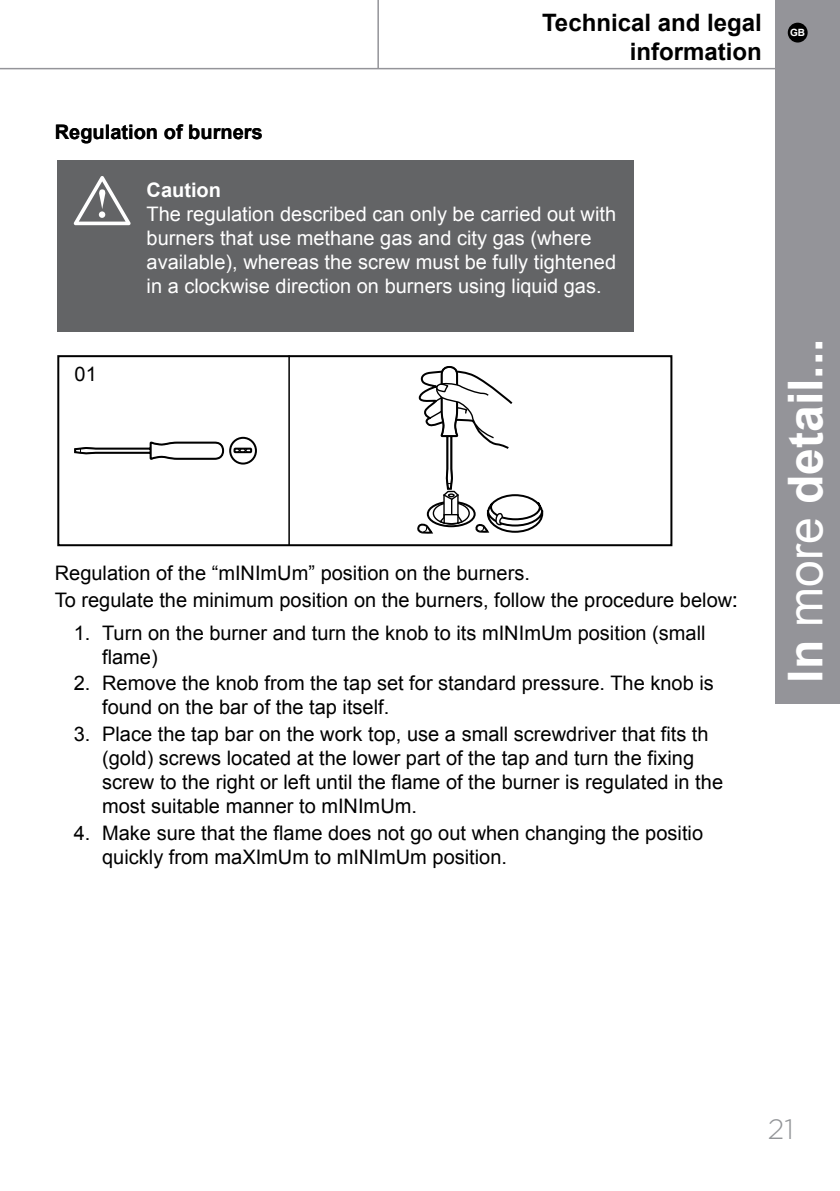
<style>
.page{position:relative;width:840px;height:1191px;background:#fff}
.page>*{position:absolute;margin:0;border:0;box-sizing:border-box;transform-origin:0 0}
.t1{font:700 48px "Arial";color:#fff}
.t2{font:300 28px "Gotham";color:#939598}
.t3{font:700 24px/28.8px "Arial";color:#000;text-align:right}
.t4{font:20px/24px "Arial";color:#000}
.t5{font:20px/24px "Arial";color:#fff}
.t6{font:700 20px "Arial";color:#000}
.t7{font:700 20px "Arial";color:#fff}
.t8{font:700 10px "Arial";color:#fff}
.s1{font-weight:400}
</style>
<div class="page">
<div style="left:775px;top:0;width:64px;height:703px;background:#949499"></div>
<hr style="left:377px;top:0;width:2px;height:69px;background:#949499">
<div style="left:787px;top:23px;width:20px;height:20px;background:#000;border-radius:50%"></div>
<hr style="left:0;top:68px;width:839px;height:1px;background:#949499">
<div style="left:57px;top:160px;width:577px;height:171px;background:#636466"></div>
<svg style="left:74px;top:176px;width:57px;height:49px"></svg>
<svg style="left:74px;top:436px;width:183px;height:29px"></svg>
<svg style="left:417px;top:366px;width:127px;height:168px"></svg>
<div style="left:57px;top:355px;width:615px;height:191px;border:2px solid #000"></div>
<hr style="left:288px;top:355px;width:2px;height:191px;background:#000">
<p class="t6" style="left:55px;top:119px;width:209px">Regulation of burners</p>
<p class="t3" style="left:541px;top:9px;width:221px">Technical and legal information</p>
<p class="t4" style="left:75px;top:362px;width:24px">01</p>
<p class="t7" style="left:146px;top:176px;width:76px">Caution</p>
<p class="t5" style="left:146px;top:202px;width:471px">The regulation described can only be carried out with burners that use methane gas and city gas (where available), whereas the screw must be fully tightened in a clockwise direction on burners using liquid gas.</p>
<p class="t4" style="left:55px;top:560px;width:684px;line-height:26.8px">Regulation of the “mINImUm” position on the burners.<br>To regulate the minimum position on the burners, follow the procedure below:</p>
<p class="t4" style="left:102px;top:621px;width:604px;text-indent:-28px">1. Turn on the burner and turn the knob to its mINImUm position (small flame)</p>
<p class="t4" style="left:102px;top:671px;width:613px;text-indent:-28px">2. Remove the knob from the tap set for standard pressure. The knob is found on the bar of the tap itself.</p>
<p class="t4" style="left:102px;top:722px;width:622px;text-indent:-28px">3. Place the tap bar on the work top, use a small screwdriver that fits th (gold) screws located at the lower part of the tap and turn the fixing screw to the right or left until the flame of the burner is regulated in the most suitable manner to mINImUm.</p>
<p class="t4" style="left:102px;top:821px;width:602px;text-indent:-28px">4. Make sure that the flame does not go out when changing the positio quickly from maXImUm to mINImUm position.</p>
<p class="t8" style="left:789px;top:26px;width:17px">GB</p>
<h1 class="t1" style="left:773px;top:683px;width:346px;rotate:-90deg">In <span class="s1">more</span> detail...</h1>
<h2 class="t2" style="left:767px;top:1114px;width:27px">21</h2>
</div>
